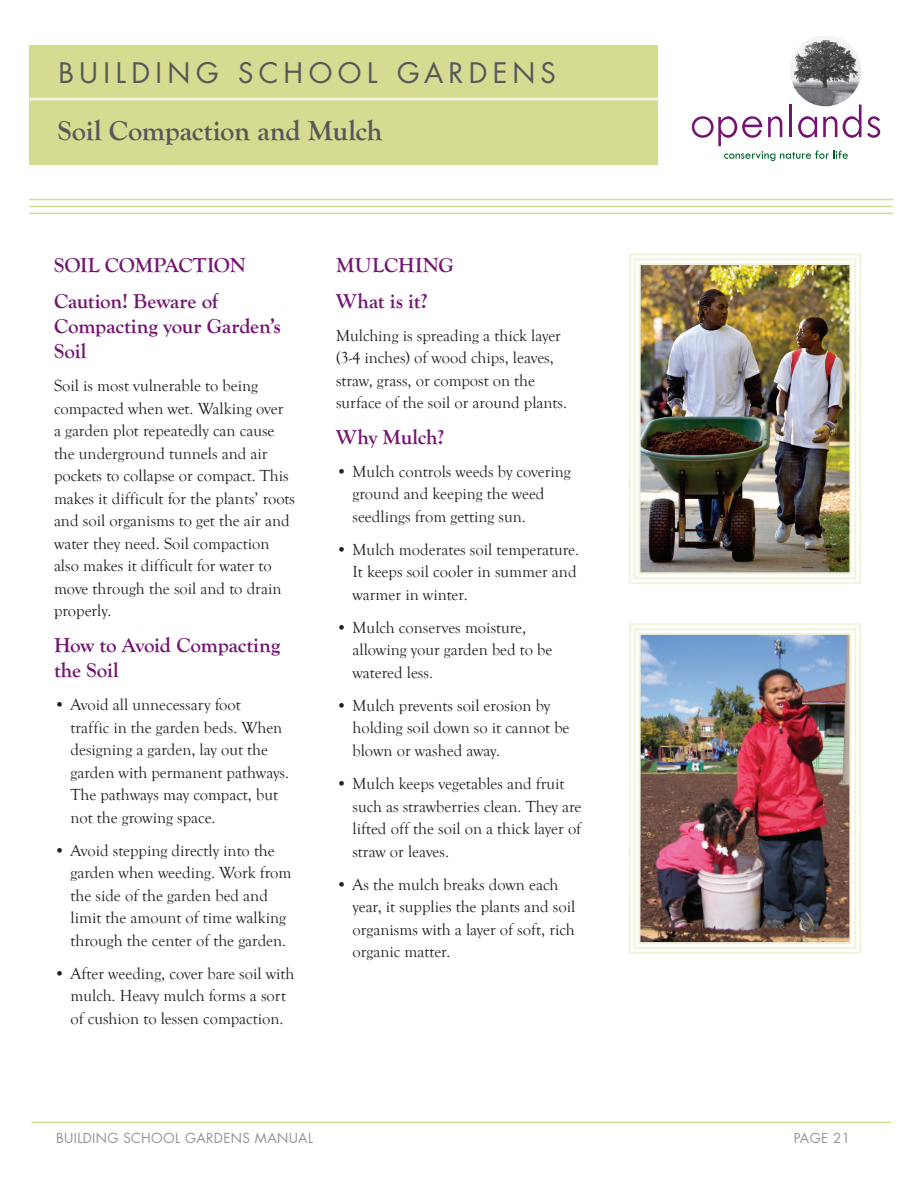
<style>
.page{position:relative;width:918px;height:1188px;background:#fff}
.page>*{position:absolute;margin:0;border:0;box-sizing:border-box;transform-origin:0 0}
.t1{font:700 28.5px "Goudy Old Style T";letter-spacing:-.01em;color:#57585a}
.t2{font:27.6px "Futura";letter-spacing:.195em;color:#57585a}
.t3{font:700 21px/35.7px "Goudy Old Style T";letter-spacing:-.005em;color:#731372}
.t4{font:16.5px/22.5px "Goudy Old Style T";color:#231f20}
.t5{font:13.5px "Futura";letter-spacing:.025em;color:#939598}
</style>
<div class="page">
<svg style="left:692px;top:36px;width:188px;height:125px"></svg>
<div style="left:30px;top:45px;width:628px;height:120px;background:#d5db91"></div>
<hr style="left:29px;top:199px;width:864px;height:1px;background:#d5db91">
<hr style="left:29px;top:206px;width:864px;height:1px;background:#d5db91">
<hr style="left:29px;top:213px;width:864px;height:1px;background:#d5db91">
<hr style="left:30px;top:98px;width:628px;height:2px;background:#f1f4db">
<hr style="left:32px;top:1122px;width:859px;height:1px;background:#d5db91">
<svg style="left:628px;top:253px;width:233px;height:331px"></svg>
<svg style="left:633px;top:257px;width:224px;height:327px"></svg>
<img style="left:637px;top:262px;width:215px;height:322px">
<svg style="left:628px;top:623px;width:234px;height:501px"></svg>
<svg style="left:633px;top:627px;width:224px;height:497px"></svg>
<img style="left:637px;top:632px;width:215px;height:492px">
<h2 class="t2" style="left:58px;top:53px;width:499px">BUILDING SCHOOL GARDENS</h2>
<h1 class="t1" style="left:58px;top:114px;width:326px">Soil Compaction and Mulch</h1>
<p class="t3" style="left:54px;top:247px;width:193px">SOIL COMPACTION<br>Caution! Beware of</p>
<p class="t3" style="left:54px;top:313px;width:228px;line-height:25.2px">Compacting your Garden’s<br>Soil</p>
<p class="t4" style="left:54px;top:374px;width:243px">Soil is most vulnerable to being compacted when wet. Walking over<br>a garden plot repeatedly can cause the underground tunnels and air pockets to collapse or compact. This makes it difficult for the plants’ roots and soil organisms to get the air and water they need. Soil compaction also makes it difficult for water to move through the soil and to drain properly.</p>
<p class="t3" style="left:54px;top:632px;width:228px;line-height:25.2px">How to Avoid Compacting the Soil</p>
<p class="t4" style="left:70px;top:693px;width:220px;text-indent:-16px">• Avoid all unnecessary foot<br>traffic in the garden beds. When designing a garden, lay out the garden with permanent pathways.<br>The pathways may compact, but not the growing space.</p>
<p class="t4" style="left:70px;top:839px;width:223px;text-indent:-16px">• Avoid stepping directly into the garden when weeding. Work from the side of the garden bed and limit the amount of time walking through the center of the garden.</p>
<p class="t4" style="left:54px;top:962px;width:242px;text-align:center">• After weeding, cover bare soil with mulch. Heavy mulch forms a sort<br>of cushion to lessen compaction.</p>
<p class="t3" style="left:336px;top:247px;width:119px">MULCHING<br>What is it?</p>
<p class="t4" style="left:336px;top:324px;width:233px">Mulching is spreading a thick layer (3-4 inches) of wood chips, leaves, straw, grass, or compost on the surface of the soil or around plants.</p>
<p class="t3" style="left:336px;top:419px;width:110px">Why Mulch?</p>
<p class="t4" style="left:352px;top:460px;width:220px;text-indent:-16px">• Mulch controls weeds by covering ground and keeping the weed seedlings from getting sun.</p>
<p class="t4" style="left:352px;top:538px;width:228px;text-indent:-16px">• Mulch moderates soil temperature.<br>It keeps soil cooler in summer and warmer in winter.</p>
<p class="t4" style="left:352px;top:616px;width:202px;text-indent:-16px">• Mulch conserves moisture, allowing your garden bed to be watered less.</p>
<p class="t4" style="left:352px;top:694px;width:219px;text-indent:-16px">• Mulch prevents soil erosion by holding soil down so it cannot be blown or washed away.</p>
<p class="t4" style="left:352px;top:772px;width:230px;text-indent:-16px">• Mulch keeps vegetables and fruit such as strawberries clean. They are lifted off the soil on a thick layer of straw or leaves.</p>
<p class="t4" style="left:352px;top:873px;width:224px;text-indent:-16px">• As the mulch breaks down each year, it supplies the plants and soil organisms with a layer of soft, rich organic matter.</p>
<p class="t5" style="left:56px;top:1129px;width:258px">BUILDING SCHOOL GARDENS MANUAL</p>
<p class="t5" style="left:794px;top:1129px;width:58px">PAGE 21</p>
</div>
